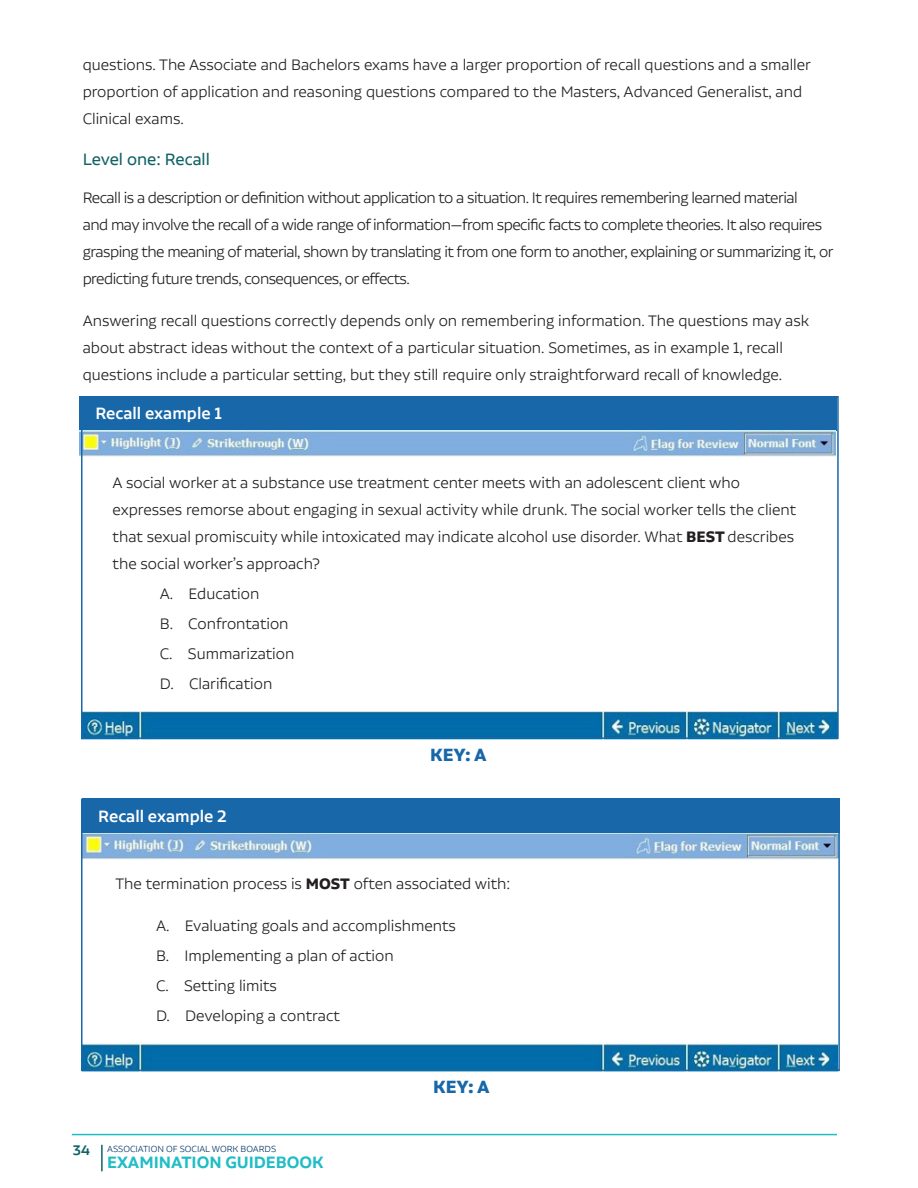
<style>
.page{position:relative;width:918px;height:1188px;background:#fff}
.page>*{position:absolute;margin:0;border:0;box-sizing:border-box;transform-origin:0 0}
.Key{font:700 21px "Aalto Sans Pro";color:#1867a9}
.QUALIFIER{font:500 19.5px "Aalto Sans Pro";color:#fff}
.t1{font:600 19.5px "Aalto Sans Pro";color:#21bdc6}
.sub_subhead{font:19.5px "Aalto Sans Pro";color:#116265}
.t2{font:300 18px/27px "Aalto Sans Pro";color:#231f20}
.t3{font:300 18px/27px "Aalto Sans Pro";letter-spacing:-.03em;color:#231f20}
.t4{font:500 16.5px "Aalto Sans Pro";color:#116265}
.t5{font:300 10.5px "Aalto Sans Pro";color:#003667}
.s1{font-weight:700}
</style>
<div class="page">
<hr style="left:72px;top:1134px;width:765px;height:1px;background:#21bdc6">
<hr style="left:101px;top:1145px;width:2px;height:26px;background:#116265">
<img style="left:84px;top:712px;width:752px;height:24px">
<div style="left:80px;top:396px;width:757px;height:35px;background:#1867a9"></div>
<img style="left:79px;top:431px;width:757px;height:26px">
<img style="left:83px;top:1042px;width:755px;height:30px">
<div style="left:82px;top:799px;width:758px;height:34px;background:#1867a9"></div>
<img style="left:84px;top:833px;width:753px;height:26px">
<div style="left:81px;top:799px;width:759px;height:272px;border:2px solid #1867a9"></div>
<div style="left:81px;top:396px;width:758px;height:343px;border:2px solid #1867a9"></div>
<p class="t2" style="left:83px;top:51px;width:730px">questions. The Associate and Bachelors exams have a larger proportion of recall questions and a smaller proportion of application and reasoning questions compared to the Masters, Advanced Generalist, and<br>Clinical exams.</p>
<p class="sub_subhead" style="left:83px;top:149px;width:129px">Level one: Recall</p>
<p class="t3" style="left:83px;top:184px;width:752px">Recall is a description or definition without application to a situation. It requires remembering learned material<br>and may involve the recall of a wide range of information—from specific facts to complete theories. It also requires grasping the meaning of material, shown by translating it from one form to another, explaining or summarizing it, or predicting future trends, consequences, or effects.</p>
<p class="t2" style="left:83px;top:307px;width:728px">Answering recall questions correctly depends only on remembering information. The questions may ask about abstract ideas without the context of a particular situation. Sometimes, as in example 1, recall questions include a particular setting, but they still require only straightforward recall of knowledge.</p>
<p class="QUALIFIER" style="left:95px;top:402px;width:128px">Recall example 1</p>
<p class="t2" style="left:113px;top:469px;width:685px">A social worker at a substance use treatment center meets with an adolescent client who expresses remorse about engaging in sexual activity while drunk. The social worker tells the client that sexual promiscuity while intoxicated may indicate alcohol use disorder. What <span class="s1">BEST</span> describes the social worker’s approach?</p>
<p class="t2" style="left:160px;top:580px;width:101px">A. Education</p>
<p class="t2" style="left:160px;top:610px;width:130px">B. Confrontation</p>
<p class="t2" style="left:160px;top:640px;width:136px">C. Summarization</p>
<p class="t2" style="left:160px;top:670px;width:114px">D. Clarification</p>
<p class="QUALIFIER" style="left:98px;top:805px;width:130px">Recall example 2</p>
<p class="Key" style="left:430px;top:743px;width:58px">KEY: A</p>
<p class="t2" style="left:116px;top:870px;width:396px">The termination process is <span class="s1">MOST</span> often associated with:</p>
<p class="t2" style="left:156px;top:912px;width:301px">A. Evaluating goals and accomplishments</p>
<p class="t2" style="left:156px;top:942px;width:239px">B. Implementing a plan of action</p>
<p class="t2" style="left:156px;top:972px;width:122px">C. Setting limits</p>
<p class="t2" style="left:156px;top:1002px;width:185px">D. Developing a contract</p>
<p class="t4" style="left:73px;top:1141px;width:19px">34</p>
<p class="t5" style="left:107px;top:1143px;width:170px">ASSOCIATION OF SOCIAL WORK BOARDS</p>
<p class="t1" style="left:107px;top:1152px;width:218px">EXAMINATION GUIDEBOOK</p>
<p class="Key" style="left:433px;top:1075px;width:58px">KEY: A</p>
</div>
